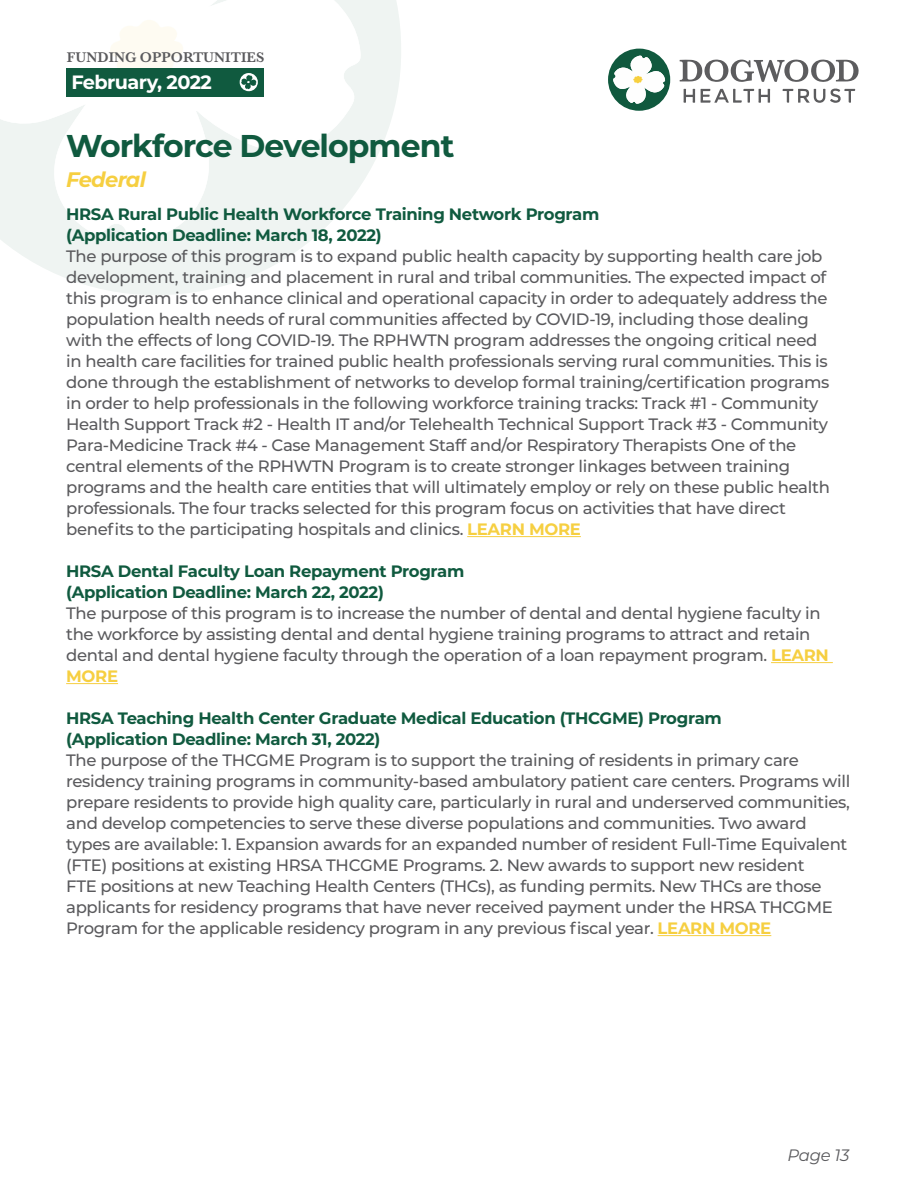
<style>
.page{position:relative;width:918px;height:1188px;background:#fff}
.page>*{position:absolute;margin:0;border:0;box-sizing:border-box;transform-origin:0 0}
.t1{font:700 31.5px "Montserrat";letter-spacing:-.03em;color:#105a3f}
.t2{font:italic 700 21px "Montserrat";letter-spacing:-.03em;color:#f6cf41}
.t3{font:700 19.2px "Montserrat";letter-spacing:-.03em;color:#fff}
.t4{font:500 16.5px/21px "Montserrat";letter-spacing:-.02em;color:#5a5a5d}
.t5{font:700 16.5px/21px "Montserrat";letter-spacing:-.02em;color:#105a3f}
.t6{font:italic 16.5px "Montserrat";letter-spacing:-.02em;color:#5a5a5d}
.t7{font:600 14.55px "Baskerville";color:#5a5a5d}
.s1{font-weight:700;color:#f6cf41}
</style>
<div class="page">
<svg style="left:3px;top:0;width:398px;height:295px;fill:#eff4f2"></svg>
<svg style="left:0;top:0;width:361px;height:241px"></svg>
<svg style="left:110px;top:18px;width:73px;height:50px"></svg>
<svg style="left:679px;top:59px;width:180px;height:44px"></svg>
<svg style="left:608px;top:48px;width:62px;height:63px"></svg>
<div style="left:66px;top:68px;width:198px;height:29px;background:#105a3f"></div>
<svg style="left:240px;top:73px;width:18px;height:18px"></svg>
<hr style="left:467px;top:536px;width:114px;height:1px;background:#f6cf41">
<hr style="left:771px;top:662px;width:62px;height:1px;background:#f6cf41">
<hr style="left:66px;top:683px;width:52px;height:1px;background:#f6cf41">
<hr style="left:658px;top:935px;width:113px;height:1px;background:#f6cf41">
<p class="t7" style="left:67px;top:47px;width:199px">FUNDING OPPORTUNITIES</p>
<p class="t3" style="left:71px;top:69px;width:142px">February, 2022</p>
<h1 class="t1" style="left:66px;top:123px;width:390px">Workforce Development</h1>
<p class="t2" style="left:66px;top:164px;width:81px">Federal</p>
<p class="t5" style="left:66px;top:203px;width:535px">HRSA Rural Public Health Workforce Training Network Program (Application Deadline: March 18, 2022)</p>
<p class="t4" style="left:66px;top:245px;width:765px">The purpose of this program is to expand public health capacity by supporting health care job development, training and placement in rural and tribal communities. The expected impact of this program is to enhance clinical and operational capacity in order to adequately address the population health needs of rural communities affected by COVID-19, including those dealing with the effects of long COVID-19. The RPHWTN program addresses the ongoing critical need in health care facilities for trained public health professionals serving rural communities. This is done through the establishment of networks to develop formal training/certification programs in order to help professionals in the following workforce training tracks: Track #1 - Community Health Support Track #2 - Health IT and/or Telehealth Technical Support Track #3 - Community Para-Medicine Track #4 - Case Management Staff and/or Respiratory Therapists One of the central elements of the RPHWTN Program is to create stronger linkages between training programs and the health care entities that will ultimately employ or rely on these public health professionals. The four tracks selected for this program focus on activities that have direct benefits to the participating hospitals and clinics. <span class="s1">LEARN MORE</span></p>
<p class="t5" style="left:66px;top:560px;width:400px">HRSA Dental Faculty Loan Repayment Program (Application Deadline: March 22, 2022)</p>
<p class="t4" style="left:66px;top:602px;width:764px">The purpose of this program is to increase the number of dental and dental hygiene faculty in the workforce by assisting dental and dental hygiene training programs to attract and retain dental and dental hygiene faculty through the operation of a loan repayment program. <span class="s1">LEARN MORE</span></p>
<p class="t5" style="left:66px;top:707px;width:657px">HRSA Teaching Health Center Graduate Medical Education (THCGME) Program (Application Deadline: March 31, 2022)</p>
<p class="t4" style="left:66px;top:749px;width:786px">The purpose of the THCGME Program is to support the training of residents in primary care residency training programs in community-based ambulatory patient care centers. Programs will prepare residents to provide high quality care, particularly in rural and underserved communities, and develop competencies to serve these diverse populations and communities. Two award types are available: 1. Expansion awards for an expanded number of resident Full-Time Equivalent (FTE) positions at existing HRSA THCGME Programs. 2. New awards to support new resident<br>FTE positions at new Teaching Health Centers (THCs), as funding permits. New THCs are those applicants for residency programs that have never received payment under the HRSA THCGME Program for the applicable residency program in any previous fiscal year. <span class="s1">LEARN MORE</span></p>
<p class="t6" style="left:788px;top:1144px;width:63px">Page 13</p>
</div>
